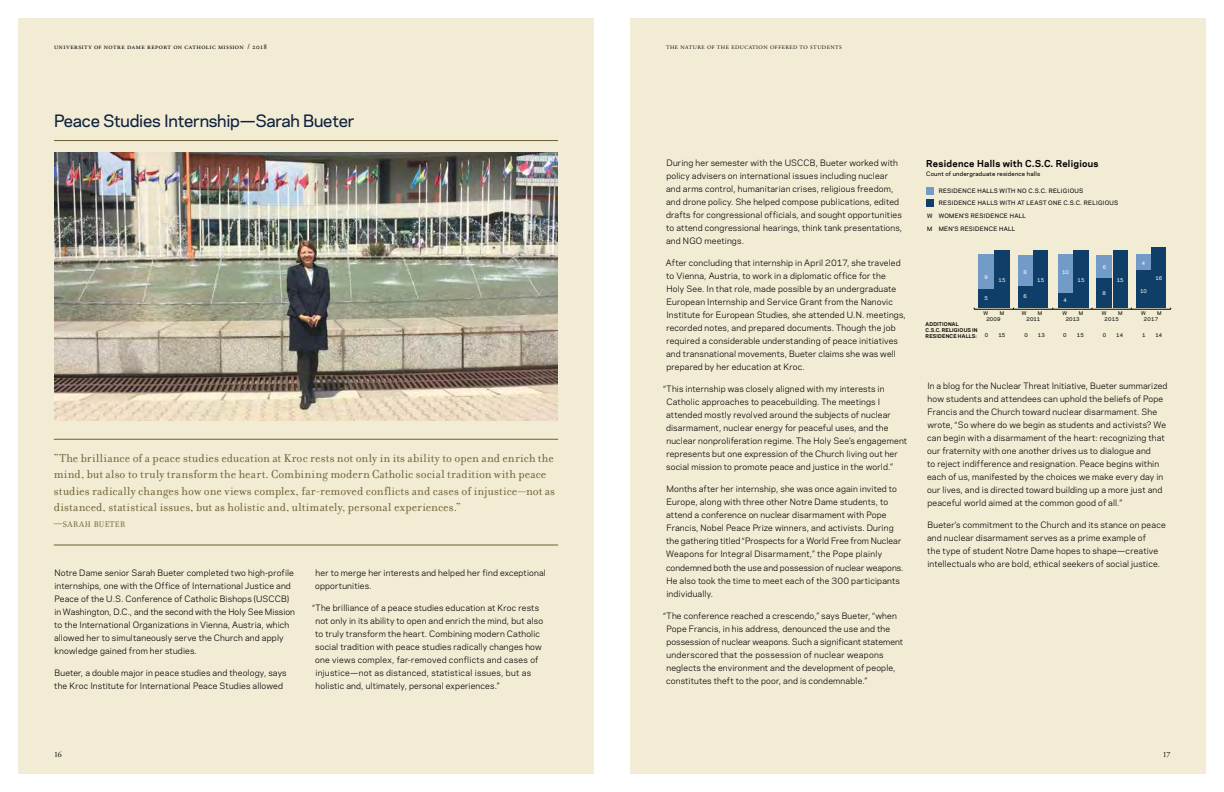
<style>
.page{position:relative;width:1224px;height:792px;background:#fff}
.page>*{position:absolute;margin:0;border:0;box-sizing:border-box;transform-origin:0 0}
.t1{font:500 16px "Galaxie Polaris";letter-spacing:-.015em;color:#0f223d}
.t2{font:12.5px/16.2px "Filosofia";letter-spacing:.015em;color:#6c5f2f}
.t3{font:700 9px "Galaxie Polaris";letter-spacing:.03em;color:#010101}
.t4{font:8.8px "Filosofia";letter-spacing:.045em;color:#6c5f2f}
.t5{font:8.2px/13px "Galaxie Polaris";letter-spacing:.02em;color:#000}
.t6{font:8px "Adobe Garamond Pro";color:#000}
.t7{font:7.5px "Adobe Garamond Pro";letter-spacing:.055em;color:#000}
.t8{font:500 5.7px/12.5px "Galaxie Polaris";letter-spacing:.055em;color:#010101}
.t9{font:500 5.7px "Galaxie Polaris";letter-spacing:.03em;color:#010101}
.t10{font:5.3px "Adobe Garamond Pro";letter-spacing:.085em;color:#000;scale:1.04 1}
.t11{font:500 4.9px "Galaxie Polaris";letter-spacing:.02em;color:#000}
.t12{font:700 4.9px/5.9px "Galaxie Polaris";letter-spacing:.03em;color:#000}
.t13{font:500 4.9px "Galaxie Polaris";color:#fff}
.s1{font-size:12.5px}
</style>
<div class="page">
<div style="left:630px;top:18px;width:576px;height:756px;background:#f2ecd5"></div>
<div style="left:18px;top:18px;width:576px;height:756px;background:#f2ecd5"></div>
<hr style="left:54px;top:140px;width:504px;height:1px;background:#6c5f2f">
<hr style="left:54px;top:439px;width:504px;height:1px;background:#6c5f2f">
<hr style="left:54px;top:545px;width:504px;height:1px;background:#6c5f2f">
<img style="left:54px;top:153px;width:504px;height:267px">
<div style="left:1113px;top:251px;width:14px;height:57px;background:#0f3f69"></div>
<div style="left:1073px;top:251px;width:16px;height:57px;background:#0f3f69"></div>
<div style="left:995px;top:251px;width:15px;height:57px;background:#0f3f69"></div>
<div style="left:927px;top:187px;width:7px;height:8px;background:#729bc7"></div>
<div style="left:927px;top:199px;width:7px;height:8px;background:#0f3f69"></div>
<div style="left:979px;top:289px;width:15px;height:19px;background:#0f3f69"></div>
<div style="left:1018px;top:285px;width:15px;height:23px;background:#0f3f69"></div>
<div style="left:1058px;top:293px;width:15px;height:15px;background:#0f3f69"></div>
<div style="left:1097px;top:278px;width:15px;height:30px;background:#0f3f69"></div>
<div style="left:1136px;top:270px;width:15px;height:38px;background:#0f3f69"></div>
<div style="left:1152px;top:247px;width:14px;height:61px;background:#0f3f69"></div>
<div style="left:979px;top:255px;width:15px;height:34px;background:#729bc7"></div>
<div style="left:1018px;top:255px;width:15px;height:30px;background:#729bc7"></div>
<div style="left:1058px;top:255px;width:15px;height:38px;background:#729bc7"></div>
<div style="left:1097px;top:255px;width:15px;height:23px;background:#729bc7"></div>
<div style="left:1136px;top:255px;width:15px;height:15px;background:#729bc7"></div>
<div style="left:1033px;top:251px;width:15px;height:57px;background:#0f3f69"></div>
<hr style="left:974px;top:309px;width:197px;height:1px;background:#000">
<p class="t7" style="left:54px;top:42px;width:215px">university of notre dame report on catholic mission / 2018</p>
<h1 class="t1" style="left:54px;top:109px;width:302px">Peace Studies Internship—Sarah Bueter</h1>
<p class="t2" style="left:54px;top:450px;width:503px">“The brilliance of a peace studies education at Kroc rests not only in its ability to open and enrich the mind, but also to truly transform the heart. Combining modern Catholic social tradition with peace studies radically changes how one views complex, far-removed conflicts and cases of injustice—not as distanced, statistical issues, but as holistic and, ultimately, personal experiences.”</p>
<p class="t4" style="left:54px;top:519px;width:73px"><span class="s1">—</span>SARAH BUETER</p>
<p class="t5" style="left:54px;top:566px;width:242px">Notre Dame senior Sarah Bueter completed two high-profile internships, one with the Office of International Justice and Peace of the U.S. Conference of Catholic Bishops (USCCB) in Washington, D.C., and the second with the Holy See Mission to the International Organizations in Vienna, Austria, which allowed her to simultaneously serve the Church and apply knowledge gained from her studies.</p>
<p class="t5" style="left:54px;top:666px;width:234px">Bueter, a double major in peace studies and theology, says the Kroc Institute for International Peace Studies allowed</p>
<p class="t5" style="left:315px;top:566px;width:232px">her to merge her interests and helped her find exceptional opportunities.</p>
<p class="t5" style="left:315px;top:601px;width:230px;text-indent:-2px">“The brilliance of a peace studies education at Kroc rests not only in its ability to open and enrich the mind, but also to truly transform the heart. Combining modern Catholic social tradition with peace studies radically changes how one views complex, far-removed conflicts and cases of injustice—not as distanced, statistical issues, but as holistic and, ultimately, personal experiences.”</p>
<p class="t10" style="left:666px;top:44px;width:171px">THE NATURE OF THE EDUCATION OFFERED TO STUDENTS</p>
<p class="t5" style="left:666px;top:156px;width:238px">During her semester with the USCCB, Bueter worked with policy advisers on international issues including nuclear and arms control, humanitarian crises, religious freedom, and drone policy. She helped compose publications, edited drafts for congressional officials, and sought opportunities to attend congressional hearings, think tank presentations, and NGO meetings.</p>
<p class="t5" style="left:666px;top:256px;width:242px">After concluding that internship in April 2017, she traveled to Vienna, Austria, to work in a diplomatic office for the<br>Holy See. In that role, made possible by an undergraduate European Internship and Service Grant from the Nanovic Institute for European Studies, she attended U.N. meetings, recorded notes, and prepared documents. Though the job required a considerable understanding of peace initiatives and transnational movements, Bueter claims she was well prepared by her education at Kroc.</p>
<p class="t5" style="left:666px;top:382px;width:243px;text-indent:-2px">“This internship was closely aligned with my interests in Catholic approaches to peacebuilding. The meetings I attended mostly revolved around the subjects of nuclear disarmament, nuclear energy for peaceful uses, and the nuclear nonproliferation regime. The Holy See’s engagement represents but one expression of the Church living out her social mission to promote peace and justice in the world.”</p>
<p class="t5" style="left:666px;top:482px;width:239px">Months after her internship, she was once again invited to Europe, along with three other Notre Dame students, to attend a conference on nuclear disarmament with Pope Francis, Nobel Peace Prize winners, and activists. During the gathering titled “Prospects for a World Free from Nuclear Weapons for Integral Disarmament,” the Pope plainly condemned both the use and possession of nuclear weapons.<br>He also took the time to meet each of the 300 participants individually.</p>
<p class="t5" style="left:666px;top:608px;width:239px;text-indent:-2px">“The conference reached a crescendo,” says Bueter, “when Pope Francis, in his address, denounced the use and the possession of nuclear weapons. Such a significant statement underscored that the possession of nuclear weapons neglects the environment and the development of people, constitutes theft to the poor, and is condemnable.”</p>
<p class="t3" style="left:926px;top:157px;width:174px">Residence Halls with C.S.C. Religious</p>
<p class="t9" style="left:926px;top:169px;width:115px">Count of undergraduate residence halls</p>
<p class="t8" style="left:939px;top:184px;width:146px">RESIDENCE HALLS WITH NO C.S.C. RELIGIOUS</p>
<p class="t8" style="left:939px;top:222px;width:78px">MEN’S RESIDENCE HALL</p>
<p class="t8" style="left:939px;top:197px;width:181px">RESIDENCE HALLS WITH AT LEAST ONE C.S.C. RELIGIOUS</p>
<p class="t8" style="left:927px;top:209px;width:7px">W<br>M</p>
<p class="t8" style="left:939px;top:210px;width:89px">WOMEN’S RESIDENCE HALL</p>
<p class="t13" style="left:1142px;top:259px;width:5px">4</p>
<p class="t13" style="left:1103px;top:263px;width:5px">6</p>
<p class="t13" style="left:1024px;top:268px;width:5px">8</p>
<p class="t13" style="left:1062px;top:269px;width:8px">10</p>
<p class="t13" style="left:985px;top:273px;width:5px">9</p>
<p class="t11" style="left:984px;top:309px;width:6px">W</p>
<p class="t11" style="left:1000px;top:309px;width:6px">M</p>
<p class="t11" style="left:1022px;top:309px;width:6px">W</p>
<p class="t11" style="left:1038px;top:309px;width:6px">M</p>
<p class="t11" style="left:1063px;top:309px;width:6px">W</p>
<p class="t11" style="left:1079px;top:309px;width:6px">M</p>
<p class="t11" style="left:1102px;top:309px;width:6px">W</p>
<p class="t11" style="left:1118px;top:309px;width:6px">M</p>
<p class="t11" style="left:1141px;top:309px;width:6px">W</p>
<p class="t11" style="left:1157px;top:309px;width:6px">M</p>
<p class="t13" style="left:1156px;top:274px;width:8px">16</p>
<p class="t13" style="left:999px;top:277px;width:8px">15</p>
<p class="t13" style="left:1078px;top:277px;width:8px">15</p>
<p class="t13" style="left:1117px;top:276px;width:8px">15</p>
<p class="t13" style="left:1037px;top:277px;width:8px">15</p>
<p class="t13" style="left:1140px;top:287px;width:8px">10</p>
<p class="t13" style="left:1103px;top:290px;width:5px">8</p>
<p class="t13" style="left:1024px;top:292px;width:5px">6</p>
<p class="t13" style="left:984px;top:294px;width:5px">5</p>
<p class="t13" style="left:1064px;top:297px;width:5px">4</p>
<p class="t11" style="left:986px;top:316px;width:16px">2009</p>
<p class="t11" style="left:1066px;top:316px;width:15px">2013</p>
<p class="t11" style="left:1104px;top:316px;width:16px">2015</p>
<p class="t11" style="left:1144px;top:316px;width:16px">2017</p>
<p class="t11" style="left:1027px;top:316px;width:15px">2011</p>
<p class="t12" style="left:926px;top:321px;width:54px">ADDITIONAL<br>C.S.C. RELIGIOUS IN<br>RESIDENCE HALLS:</p>
<p class="t11" style="left:985px;top:332px;width:5px">0</p>
<p class="t11" style="left:998px;top:332px;width:8px">15</p>
<p class="t11" style="left:1024px;top:332px;width:5px">0</p>
<p class="t11" style="left:1038px;top:332px;width:8px">13</p>
<p class="t11" style="left:1063px;top:332px;width:5px">0</p>
<p class="t11" style="left:1077px;top:332px;width:8px">15</p>
<p class="t11" style="left:1103px;top:332px;width:5px">0</p>
<p class="t11" style="left:1116px;top:332px;width:8px">14</p>
<p class="t11" style="left:1142px;top:332px;width:5px">1</p>
<p class="t11" style="left:1155px;top:332px;width:8px">14</p>
<p class="t5" style="left:927px;top:379px;width:242px">In a blog for the Nuclear Threat Initiative, Bueter summarized how students and attendees can uphold the beliefs of Pope Francis and the Church toward nuclear disarmament. She wrote, “So where do we begin as students and activists? We can begin with a disarmament of the heart: recognizing that our fraternity with one another drives us to dialogue and<br>to reject indifference and resignation. Peace begins within each of us, manifested by the choices we make every day in our lives, and is directed toward building up a more just and peaceful world aimed at the common good of all.”</p>
<p class="t5" style="left:927px;top:518px;width:240px">Bueter’s commitment to the Church and its stance on peace and nuclear disarmament serves as a prime example of<br>the type of student Notre Dame hopes to shape—creative intellectuals who are bold, ethical seekers of social justice.</p>
<p class="t6" style="left:54px;top:749px;width:9px">16</p>
<p class="t6" style="left:1163px;top:749px;width:9px">17</p>
</div>
